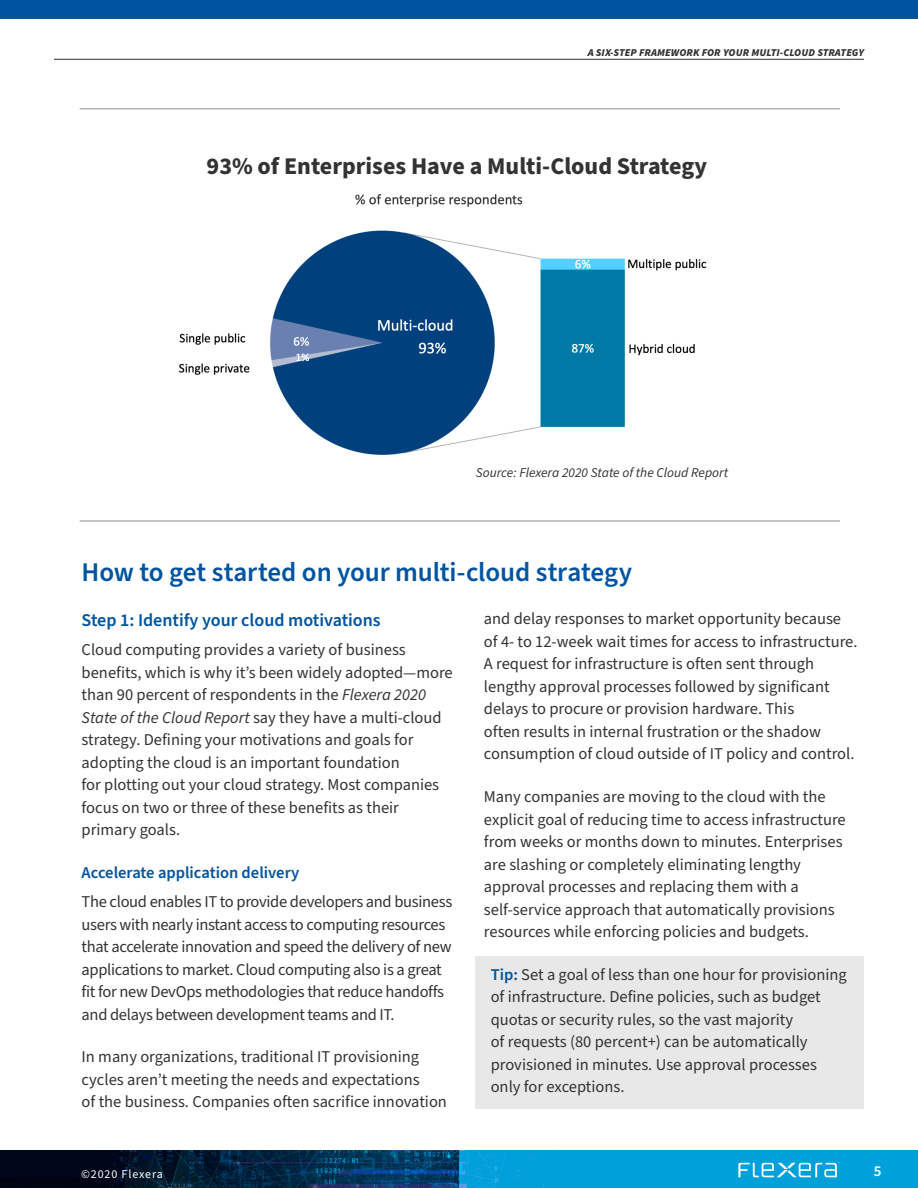
<style>
.page{position:relative;width:918px;height:1188px;background:#fff}
.page>*{position:absolute;margin:0;border:0;box-sizing:border-box;transform-origin:0 0}
.Subhead{font:600 27px "Source Sans Pro";letter-spacing:-.005em;color:#00549f}
.bold_subH{font:700 24px "Source Sans Pro";color:#333}
.Body{font:600 18px "Source Sans Pro";color:#00549f}
.Body-2{font:16.5px/22.5px "Source Sans Pro";color:#333}
.Body-3{font:16.5px/22.5px "Source Sans Pro";letter-spacing:-.02em;color:#333}
.Body-4{font:600 16.5px "Source Sans Pro";color:#00549f}
.t1{font:600 15px "Source Sans Pro";color:#fff}
.Body-5{font:italic 13.5px "Source Sans Pro";color:#333}
.t2{font:12px "Source Sans Pro";letter-spacing:.075em;color:#fff}
.t3{font:italic 900 10.5px "Source Sans Pro";letter-spacing:.01em;color:#333}
.s1{font-style:italic}
.s2{font-weight:600;color:#00549f}
</style>
<div class="page">
<div style="left:0;top:0;width:918px;height:19px;background:#00549f"></div>
<img style="left:0;top:1150px;width:918px;height:38px">
<svg style="left:738px;top:1162px;width:102px;height:15px;background:#4abce4"></svg>
<hr style="left:54px;top:59px;width:810px;height:1px;background:#333">
<div style="left:475px;top:957px;width:389px;height:152px;background:#e8e8e8"></div>
<img style="left:179px;top:194px;width:528px;height:261px">
<hr style="left:80px;top:520px;width:760px;height:2px;background:#b2b2b2">
<hr style="left:80px;top:108px;width:760px;height:1px;background:#b2b2b2">
<p class="t3" style="left:588px;top:45px;width:278px">A SIX-STEP FRAMEWORK FOR YOUR MULTI-CLOUD STRATEGY</p>
<p class="bold_subH" style="left:207px;top:149px;width:502px">93% of Enterprises Have a Multi-Cloud Strategy</p>
<p class="Body-5" style="left:476px;top:464px;width:254px">Source: Flexera 2020 State of the Cloud Report</p>
<p class="Subhead" style="left:82px;top:554px;width:552px">How to get started on your multi-cloud strategy</p>
<p class="Body" style="left:82px;top:608px;width:301px">Step 1: Identify your cloud motivations</p>
<p class="Body-2" style="left:82px;top:639px;width:373px">Cloud computing provides a variety of business benefits, which is why it’s been widely adopted—more than 90 percent of respondents in the <span class="s1">Flexera 2020<br>State of the Cloud Report</span> say they have a multi-cloud strategy. Defining your motivations and goals for adopting the cloud is an important foundation<br>for plotting out your cloud strategy. Most companies focus on two or three of these benefits as their primary goals.</p>
<p class="Body-4" style="left:82px;top:861px;width:219px">Accelerate application delivery</p>
<p class="Body-3" style="left:82px;top:891px;width:372px">The cloud enables IT to provide developers and business users with nearly instant access to computing resources that accelerate innovation and speed the delivery of new applications to market. Cloud computing also is a great fit for new DevOps methodologies that reduce handoffs and delays between development teams and IT.</p>
<p class="Body-2" style="left:82px;top:1046px;width:367px">In many organizations, traditional IT provisioning cycles aren’t meeting the needs and expectations<br>of the business. Companies often sacrifice innovation</p>
<p class="Body-2" style="left:484px;top:608px;width:375px">and delay responses to market opportunity because of 4- to 12-week wait times for access to infrastructure.<br>A request for infrastructure is often sent through lengthy approval processes followed by significant delays to procure or provision hardware. This<br>often results in internal frustration or the shadow consumption of cloud outside of IT policy and control.</p>
<p class="Body-2" style="left:484px;top:786px;width:363px">Many companies are moving to the cloud with the explicit goal of reducing time to access infrastructure from weeks or months down to minutes. Enterprises are slashing or completely eliminating lengthy approval processes and replacing them with a self-service approach that automatically provisions resources while enforcing policies and budgets.</p>
<p class="Body-2" style="left:491px;top:964px;width:358px"><span class="s2">Tip:</span> Set a goal of less than one hour for provisioning of infrastructure. Define policies, such as budget quotas or security rules, so the vast majority<br>of requests (80 percent+) can be automatically provisioned in minutes. Use approval processes only for exceptions.</p>
<p class="t2" style="left:81px;top:1166px;width:83px">©2020 Flexera</p>
<p class="t1" style="left:874px;top:1161px;width:9px">5</p>
</div>
